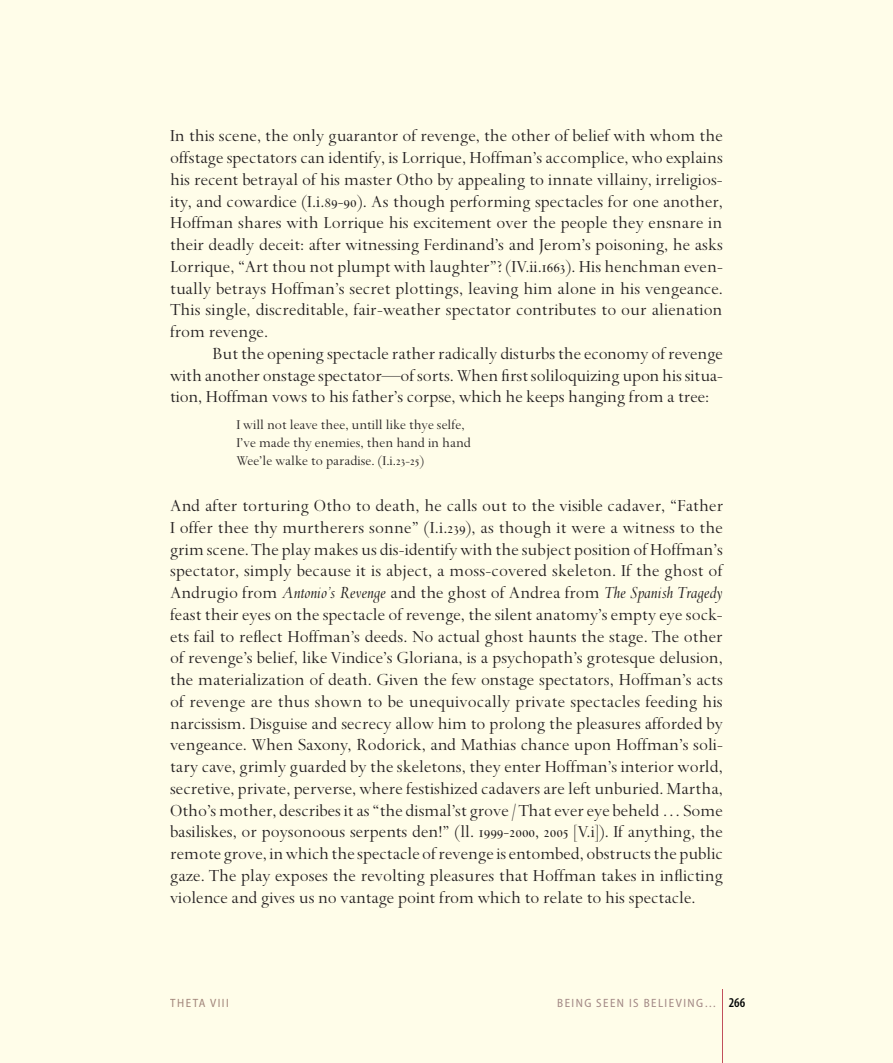
<style>
.page{position:relative;width:893px;height:1063px;background:#fffde9}
.page>*{position:absolute;margin:0;border:0;box-sizing:border-box;transform-origin:0 0}
.t1{font:18.75px/21.8px "Spectrum";color:#231f20;text-align:justify}
.t2{font:15px/18px "Spectrum";color:#231f20}
.t3{font:semi-condensed 12px "Myriad Pro";letter-spacing:.12em;color:#a18784}
.t4{font:semi-condensed 12px "Myriad Pro";letter-spacing:.12em;color:#a2867b}
.s1{font-family:"Spectrum MT SC"}
.s2{font-style:italic}
.s3{font-weight:600;font-stretch:condensed;font-size:13.5px;color:#030505}
</style>
<div class="page">
<hr style="left:723px;top:990px;width:1px;height:73px;background:#c2505c">
<p class="t1" style="left:170px;top:125px;width:554px">In this scene, the only guarantor of revenge, the other of belief with whom the offstage spectators can identify, is Lorrique, Hoffman’s accomplice, who explains his recent betrayal of his master Otho by appealing to innate villainy, irreligios&shy;ity, and cowardice (I.i.<span class="s1">89</span>-<span class="s1">90</span>). As though performing spectacles for one another, Hoffman shares with Lorrique his excitement over the people they ensnare in their deadly deceit: after witnessing Ferdinand’s and Jerom’s poisoning, he asks Lorrique, “Art thou not plumpt with laughter”? (IV.ii.<span class="s1">1663</span>). His henchman even&shy;tually betrays Hoffman’s secret plottings, leaving him alone in his vengeance.<br>This single, discreditable, fair-weather spectator contributes to our alienation from revenge.</p>
<p class="t1" style="left:170px;top:343px;width:554px;text-indent:43px">But the opening spectacle rather radically disturbs the economy of revenge with another onstage spectator—of sorts. When first soliloquizing upon his situa&shy;tion, Hoffman vows to his father’s corpse, which he keeps hanging from a tree:</p>
<p class="t2" style="left:236px;top:416px;width:236px">I will not leave thee, untill like thye selfe,<br>I’ve made thy enemies, then hand in hand<br>Wee’le walke to paradise. (I.i.<span class="s1">23</span>-<span class="s1">25</span>)</p>
<p class="t1" style="left:170px;top:495px;width:555px">And after torturing Otho to death, he calls out to the visible cadaver, “Father I offer thee thy murtherers sonne” (I.i.<span class="s1">239</span>), as though it were a witness to the grim scene. The play makes us dis-identify with the subject position of Hoffman’s spectator, simply because it is abject, a moss-covered skeleton. If the ghost of Andrugio from <span class="s2">Antonio’s Revenge</span> and the ghost of Andrea from <span class="s2">The Spanish Tragedy </span>feast their eyes on the spectacle of revenge, the silent anatomy’s empty eye sock&shy;ets fail to reflect Hoffman’s deeds. No actual ghost haunts the stage. The other of revenge’s belief, like Vindice’s Gloriana, is a psychopath’s grotesque delusion, the materialization of death. Given the few onstage spectators, Hoffman’s acts of revenge are thus shown to be unequivocally private spectacles feeding his narcissism. Disguise and secrecy allow him to prolong the pleasures afforded by vengeance. When Saxony, Rodorick, and Mathias chance upon Hoffman’s soli&shy;tary cave, grimly guarded by the skeletons, they enter Hoffman’s interior world, secretive, private, perverse, where festishized cadavers are left unburied. Martha, Otho’s mother, describes it as “the dismal’st grove / That ever eye beheld … Some basiliskes, or poysonoous serpents den!” (ll. <span class="s1">1999</span>-<span class="s1">2000</span>, <span class="s1">2005</span> [V.i]). If anything, the remote grove, in which the spectacle of revenge is entombed, obstructs the public gaze. The play exposes the revolting pleasures that Hoffman takes in inflicting violence and gives us no vantage point from which to relate to his spectacle.</p>
<p class="t4" style="left:170px;top:996px;width:60px">THETA VIII</p>
<p class="t3" style="left:557px;top:996px;width:190px">BEING SEEN IS BELIEVING… <span class="s3">266</span></p>
</div>
